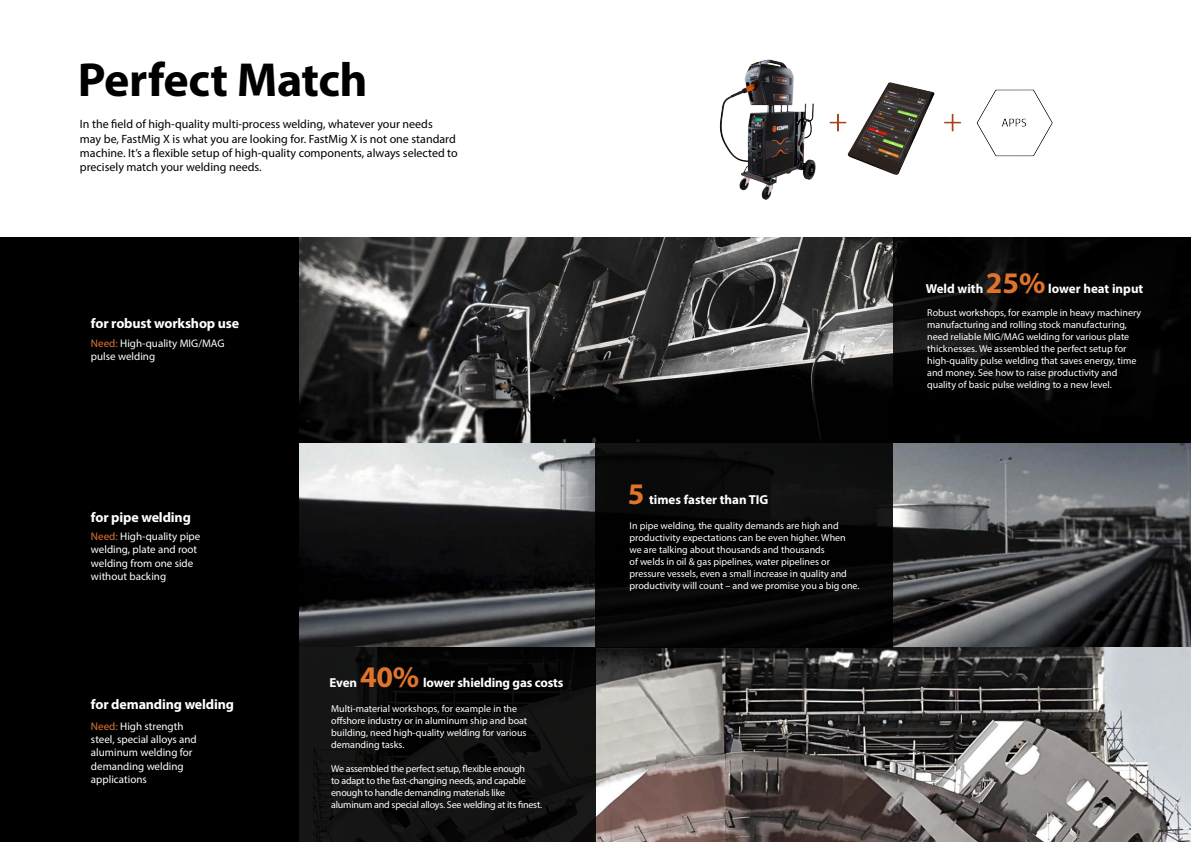
<style>
.page{position:relative;width:1191px;height:842px;background:#fff}
.page>*{position:absolute;margin:0;border:0;box-sizing:border-box;transform-origin:0 0}
.t1{font:700 48px "Myriad Pro";letter-spacing:-.01em;color:#000}
.t2{font:700 30px "Myriad Pro";color:#e0742d}
.t3{font:700 14px "Myriad Pro";letter-spacing:-.01em;color:#fff}
.t4{font:700 13px "Myriad Pro";letter-spacing:-.005em;color:#fff}
.t5{font:12px/14.4px "Myriad Pro";color:#000}
.t6{font:11px/13.2px "Myriad Pro";color:#fff}
.t7{font:10px/12px "Myriad Pro";color:#fff}
.t8{font:10px/12px "Myriad Pro";letter-spacing:-.02em;color:#fff}
.s1{color:#e0742d}
</style>
<div class="page">
<img style="left:298px;top:442px;width:893px;height:205px">
<img style="left:298px;top:237px;width:595px;height:205px">
<img style="left:595px;top:647px;width:596px;height:195px">
<div style="left:893px;top:237px;width:298px;height:205px;background:#000"></div>
<div style="left:595px;top:442px;width:298px;height:205px;background:#080809"></div>
<img style="left:719px;top:59px;width:334px;height:141px">
<div style="left:0;top:237px;width:298px;height:605px;background:#000"></div>
<div style="left:297px;top:647px;width:298px;height:195px;background:linear-gradient(to right,#111,#0c0b0b)"></div>
<h1 class="t1" style="left:78px;top:48px;width:291px">Perfect Match</h1>
<p class="t5" style="left:80px;top:117px;width:379px">In the field of high-quality multi-process welding, whatever your needs<br>may be, FastMig X is what you are looking for. FastMig X is not one standard machine. It’s a flexible setup of high-quality components, always selected to precisely match your welding needs.</p>
<h3 class="t3" style="left:91px;top:314px;width:150px">for robust workshop use</h3>
<p class="t6" style="left:91px;top:337px;width:135px"><span class="s1">Need:</span> High-quality MIG/MAG pulse welding</p>
<h3 class="t3" style="left:91px;top:508px;width:101px">for pipe welding</h3>
<p class="t6" style="left:91px;top:530px;width:111px"><span class="s1">Need:</span> High-quality pipe welding, plate and root welding from one side without backing</p>
<h3 class="t3" style="left:91px;top:696px;width:145px">for demanding welding</h3>
<p class="t6" style="left:91px;top:719px;width:107px"><span class="s1">Need:</span> High strength steel, special alloys and aluminum welding for demanding welding applications</p>
<h3 class="t4" style="left:329px;top:674px;width:29px">Even</h3>
<h2 class="t2" style="left:360px;top:657px;width:61px">40%</h2>
<h3 class="t4" style="left:423px;top:674px;width:142px">lower shielding gas costs</h3>
<p class="t7" style="left:331px;top:702px;width:198px">Multi-material workshops, for example in the offshore industry or in aluminum ship and boat building, need high-quality welding for various demanding tasks.</p>
<p class="t8" style="left:331px;top:762px;width:212px">We assembled the perfect setup, flexible enough<br>to adapt to the fast-changing needs, and capable enough to handle demanding materials like aluminum and special alloys. See welding at its finest.</p>
<h2 class="t2" style="left:628px;top:475px;width:18px">5</h2>
<h3 class="t4" style="left:649px;top:491px;width:121px">times faster than TIG</h3>
<p class="t7" style="left:629px;top:519px;width:232px">In pipe welding, the quality demands are high and productivity expectations can be even higher. When we are talking about thousands and thousands<br>of welds in oil &amp; gas pipelines, water pipelines or pressure vessels, even a small increase in quality and productivity will count – and we promise you a big one.</p>
<h3 class="t4" style="left:925px;top:280px;width:59px">Weld with</h3>
<h2 class="t2" style="left:986px;top:263px;width:61px">25%</h2>
<h3 class="t4" style="left:1048px;top:280px;width:97px">lower heat input</h3>
<p class="t7" style="left:927px;top:307px;width:215px">Robust workshops, for example in heavy machinery manufacturing and rolling stock manufacturing, need reliable MIG/MAG welding for various plate thicknesses. We assembled the perfect setup for high-quality pulse welding that saves energy, time and money. See how to raise productivity and quality of basic pulse welding to a new level.</p>
</div>
